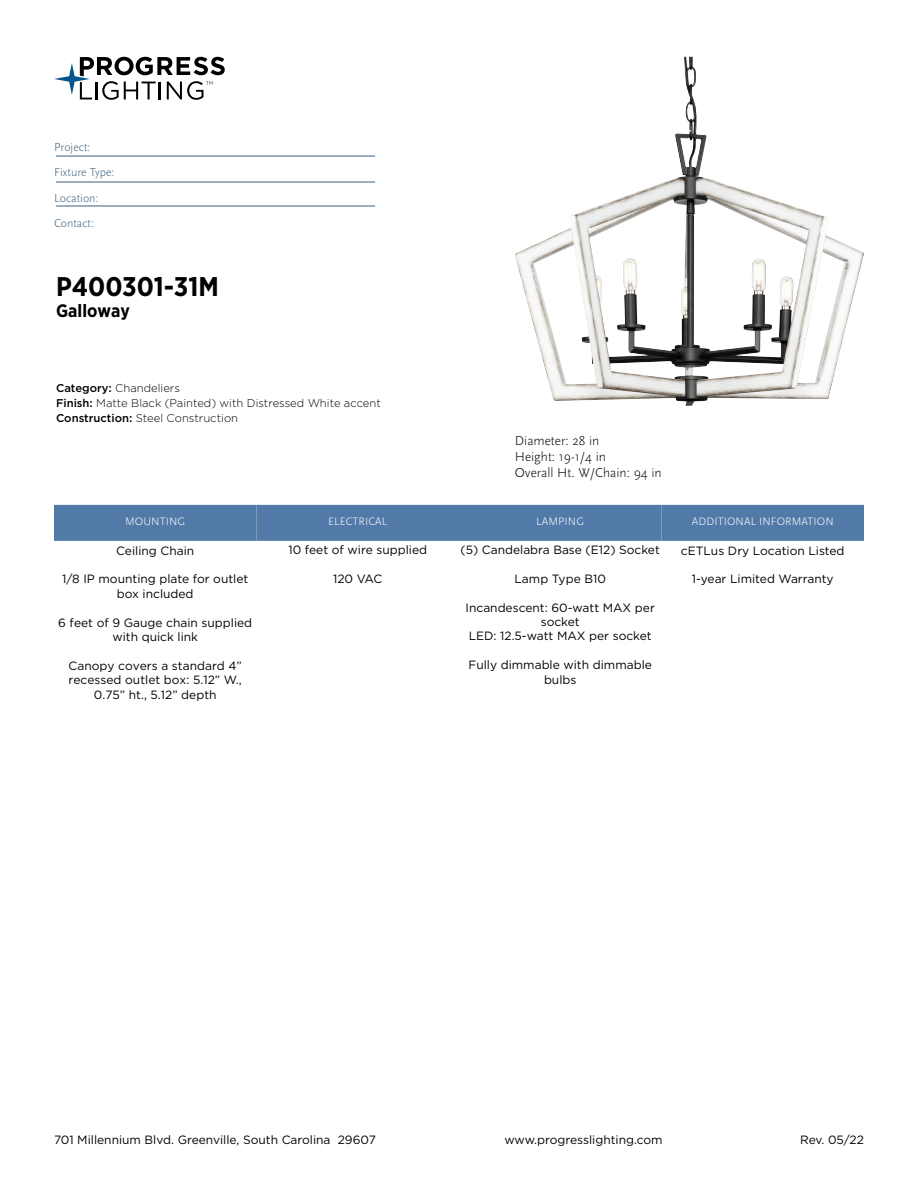
<style>
.page{position:relative;width:918px;height:1188px;background:#fff}
.page>*{position:absolute;margin:0;border:0;box-sizing:border-box;transform-origin:0 0}
.t1{font:700 27px "Gotham Narrow";color:#000}
.t2{font:700 18px "Gotham Narrow";color:#000}
.t3{font:300 13.5px/16.2px "Scala Sans Pro";color:#000}
.t4{font:12px/14.4px "Gotham";color:#000;text-align:center}
.t5{font:300 12px/25.5px "Scala Sans Pro";color:#3b5e7b}
.t6{font:300 11.25px/15px "Gotham";color:#000}
.t7{font:300 11.25px "Scala Sans Pro";letter-spacing:.01em;color:#fff}
.s1{font-weight:500}
</style>
<div class="page">
<svg style="left:54px;top:57px;width:171px;height:43px"></svg>
<hr style="left:56px;top:156px;width:319px;height:1px;background:#3b5e7b">
<hr style="left:56px;top:182px;width:319px;height:1px;background:#3b5e7b">
<hr style="left:56px;top:206px;width:319px;height:1px;background:#3b5e7b">
<img style="left:515px;top:57px;width:349px;height:349px">
<div style="left:54px;top:505px;width:202px;height:36px;background:#527aa8"></div>
<div style="left:256px;top:505px;width:203px;height:36px;background:#527aa8"></div>
<div style="left:459px;top:505px;width:203px;height:36px;background:#527aa8"></div>
<div style="left:662px;top:505px;width:202px;height:36px;background:#527aa8"></div>
<p class="t5" style="left:54px;top:134px;width:62px">Project:<br>Fixture Type:<br>Location:<br>Contact:</p>
<h1 class="t1" style="left:56px;top:270px;width:164px">P400301-31M</h1>
<h2 class="t2" style="left:56px;top:300px;width:75px">Galloway</h2>
<p class="t6" style="left:56px;top:380px;width:326px"><span class="s1">Category:</span> Chandeliers<br><span class="s1">Finish:</span> Matte Black (Painted) with Distressed White accent<br><span class="s1">Construction:</span> Steel Construction</p>
<p class="t7" style="left:125px;top:515px;width:62px">MOUNTING</p>
<p class="t4" style="left:116px;top:543px;width:80px">Ceiling Chain</p>
<p class="t4" style="left:62px;top:572px;width:188px">1/8 IP mounting plate for outlet box included</p>
<p class="t4" style="left:58px;top:615px;width:195px">6 feet of 9 Gauge chain supplied with quick link</p>
<p class="t4" style="left:69px;top:658px;width:175px">Canopy covers a standard 4” recessed outlet box: 5.12” W.,<br>0.75” ht., 5.12” depth</p>
<p class="t7" style="left:328px;top:515px;width:61px">ELECTRICAL</p>
<p class="t4" style="left:288px;top:542px;width:140px">10 feet of wire supplied</p>
<p class="t4" style="left:333px;top:571px;width:51px">120 VAC</p>
<p class="t3" style="left:515px;top:432px;width:148px">Diameter: 28 in<br>Height: 19-1/4 in<br>Overall Ht. W/Chain: 94 in</p>
<p class="t7" style="left:536px;top:515px;width:49px">LAMPING</p>
<p class="t4" style="left:461px;top:542px;width:201px">(5) Candelabra Base (E12) Socket</p>
<p class="t4" style="left:515px;top:571px;width:93px">Lamp Type B10</p>
<p class="t4" style="left:466px;top:600px;width:191px">Incandescent: 60-watt MAX per socket<br>LED: 12.5-watt MAX per socket</p>
<p class="t4" style="left:469px;top:657px;width:185px">Fully dimmable with dimmable bulbs</p>
<p class="t7" style="left:692px;top:515px;width:143px">ADDITIONAL INFORMATION</p>
<p class="t4" style="left:681px;top:543px;width:165px">cETLus Dry Location Listed</p>
<p class="t4" style="left:692px;top:572px;width:143px">1-year Limited Warranty</p>
<p class="t4" style="left:54px;top:1132px;width:323px">701 Millennium Blvd. Greenville, South Carolina 29607</p>
<p class="t4" style="left:504px;top:1132px;width:160px">www.progresslighting.com</p>
<p class="t4" style="left:800px;top:1132px;width:65px">Rev. 05/22</p>
</div>
